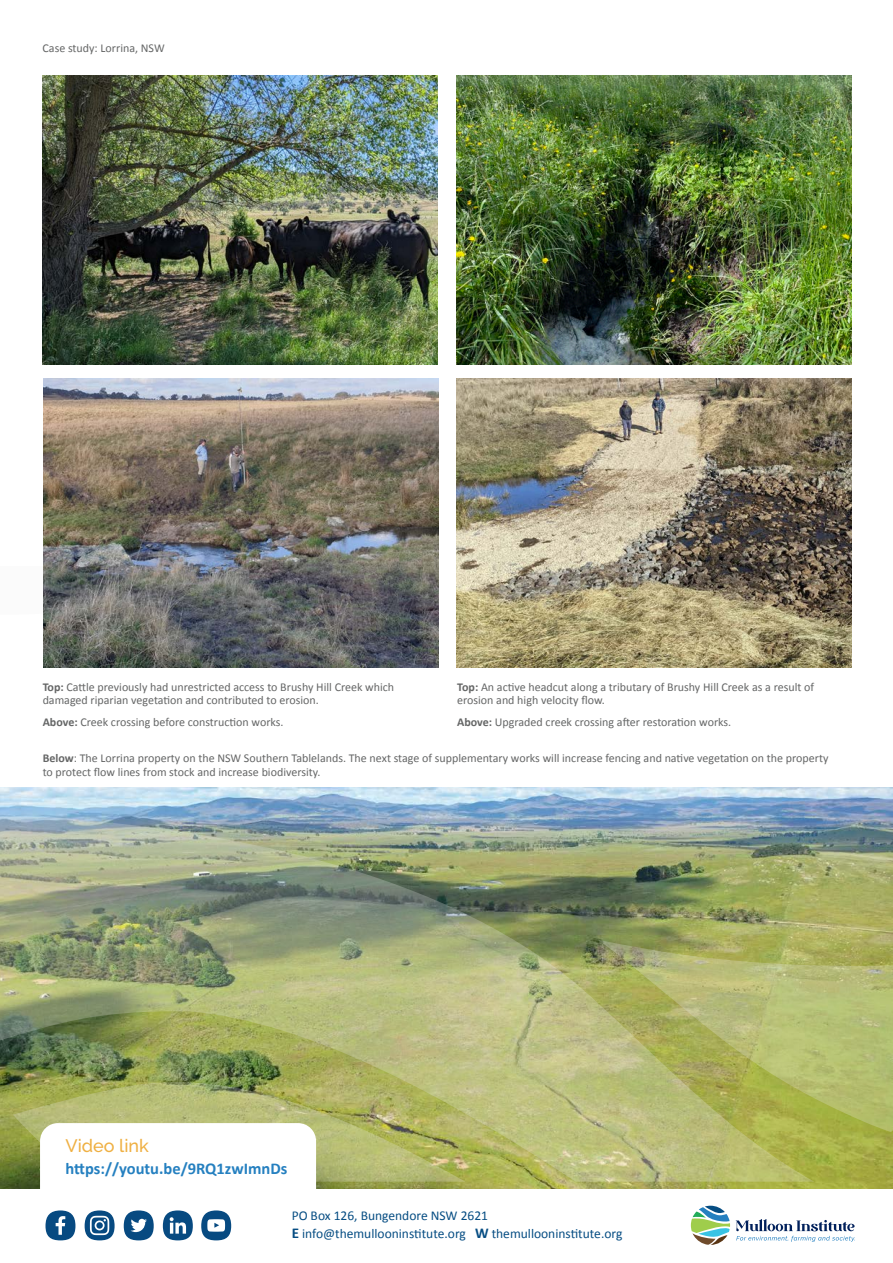
<style>
.page{position:relative;width:893px;height:1263px;background:#fff}
.page>*{position:absolute;margin:0;border:0;box-sizing:border-box;transform-origin:0 0}
.Heading{font:500 18px "Raleway";color:#efb043}
.Hyperlink{font:700 16.5px "Calibri";color:#2580c0}
.t1{font:13.5px/18px "Calibri";color:#064d83}
.Captions{font:12px/13.5px "Calibri";color:#656666}
.s1{font-weight:700}
.s2{font-weight:700;font-size:15px}
</style>
<div class="page">
<img style="left:0;top:787px;width:893px;height:402px">
<svg style="left:814px;top:940px;width:79px;height:192px;background:#b1ba6b"></svg>
<img style="left:0;top:817px;width:814px;height:365px">
<img style="left:456px;top:379px;width:395px;height:289px">
<img style="left:456px;top:76px;width:395px;height:289px">
<img style="left:43px;top:76px;width:395px;height:289px">
<img style="left:44px;top:379px;width:395px;height:289px">
<svg style="left:691px;top:1206px;width:39px;height:39px"></svg>
<svg style="left:736px;top:1219px;width:119px;height:23px"></svg>
<svg style="left:40px;top:1123px;width:276px;height:118px"></svg>
<p class="Captions" style="left:43px;top:40px;width:124px">Case study: Lorrina, NSW</p>
<p class="Captions" style="left:457px;top:680px;width:358px"><span class="s1">Top:</span> An active headcut along a tributary of Brushy Hill Creek as a result of erosion and high velocity flow.</p>
<p class="Captions" style="left:457px;top:715px;width:276px"><span class="s1">Above:</span> Upgraded creek crossing after restoration works.</p>
<p class="Captions" style="left:43px;top:680px;width:353px"><span class="s1">Top:</span> Cattle previously had unrestricted access to Brushy Hill Creek which damaged riparian vegetation and contributed to erosion.</p>
<p class="Captions" style="left:43px;top:715px;width:242px"><span class="s1">Above:</span> Creek crossing before construction works.</p>
<p class="Captions" style="left:43px;top:751px;width:787px"><span class="s1">Below</span>: The Lorrina property on the NSW Southern Tablelands. The next stage of supplementary works will increase fencing and native vegetation on the property to protect flow lines from stock and increase biodiversity.</p>
<p class="Heading" style="left:66px;top:1135px;width:85px">Video link</p>
<p class="Hyperlink" style="left:66px;top:1157px;width:223px">https://youtu.be/9RQ1zwImnDs</p>
<p class="t1" style="left:292px;top:1206px;width:332px">PO Box 126, Bungendore NSW 2621<br><span class="s2">E</span> info@themullooninstitute.org <span class="s2">W</span> themullooninstitute.org</p>
</div>
